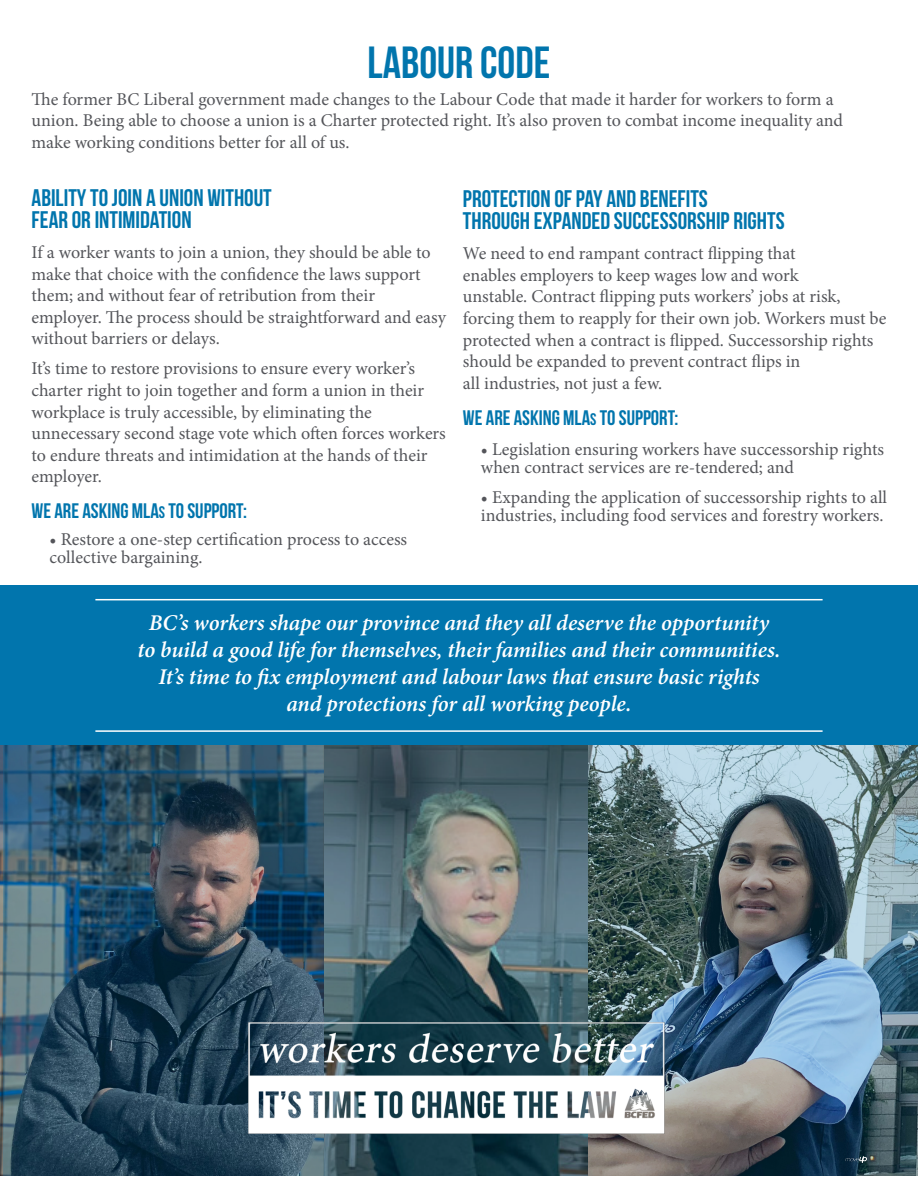
<style>
.page{position:relative;width:918px;height:1188px;background:#fff}
.page>*{position:absolute;margin:0;border:0;box-sizing:border-box;transform-origin:0 0}
.t1{font:45px "Bebas Neue";color:#0175ad}
.t2{font:24px/22.5px "Bebas Neue";color:#0175ad}
.t3{font:italic 600 22.5px/27px "Minion Pro";letter-spacing:-.005em;color:#fff;text-align:center}
.t4{font:21px "Bebas Neue";color:#0175ad}
.t5{font:18px/21.6px "Minion Pro";letter-spacing:-.005em;color:#54555a}
.s1{font-size:16.8px}
</style>
<div class="page">
<div style="left:0;top:585px;width:918px;height:161px;background:#0175ad"></div>
<hr style="left:95px;top:599px;width:728px;height:1px;background:#fff">
<hr style="left:95px;top:730px;width:728px;height:2px;background:#fff">
<img style="left:4px;top:745px;width:914px;height:431px">
<img style="left:235px;top:1008px;width:448px;height:139px">
<img style="left:845px;top:1156px;width:22px;height:7px">
<p class="t1" style="left:368px;top:37px;width:184px">LABOUR CODE</p>
<p class="t5" style="left:32px;top:88px;width:813px">The former BC Liberal government made changes to the Labour Code that made it harder for workers to form a union. Being able to choose a union is a Charter protected right. It’s also proven to combat income inequality and make working conditions better for all of us.</p>
<p class="t2" style="left:32px;top:186px;width:242px">ABILITY TO JOIN A UNION WITHOUT<br>FEAR OR INTIMIDATION</p>
<p class="t5" style="left:32px;top:242px;width:416px">If a worker wants to join a union, they should be able to make that choice with the confidence the laws support them; and without fear of retribution from their employer. The process should be straightforward and easy</p>
<p class="t5" style="left:32px;top:328px;width:190px">without barriers or delays.</p>
<p class="t5" style="left:32px;top:358px;width:394px">It’s time to restore provisions to ensure every worker’s charter right to join together and form a union in their workplace is truly accessible, by eliminating the</p>
<p class="t5" style="left:32px;top:423px;width:416px">unnecessary second stage vote which often forces workers to endure threats and intimidation at the hands of their employer.</p>
<p class="t4" style="left:32px;top:500px;width:217px">WE ARE ASKING MLA<span class="s1">S</span> TO SUPPORT:</p>
<p class="t5" style="left:50px;top:531px;width:359px;line-height:18px">• Restore a one-step certification process to access collective bargaining.</p>
<p class="t2" style="left:463px;top:187px;width:323px">PROTECTION OF PAY AND BENEFITS<br>THROUGH EXPANDED SUCCESSORSHIP RIGHTS</p>
<p class="t5" style="left:463px;top:243px;width:425px">We need to end rampant contract flipping that<br>enables employers to keep wages low and work<br>unstable. Contract flipping puts workers’ jobs at risk, forcing them to reapply for their own job. Workers must be protected when a contract is flipped. Successorship rights should be expanded to prevent contract flips in<br>all industries, not just a few.</p>
<p class="t4" style="left:463px;top:406px;width:217px">WE ARE ASKING MLA<span class="s1">S</span> TO SUPPORT:</p>
<p class="t5" style="left:481px;top:440px;width:405px;line-height:18px">• Legislation ensuring workers have successorship rights when contract services are re-tendered; and</p>
<p class="t5" style="left:481px;top:488px;width:408px;line-height:18px">• Expanding the application of successorship rights to all industries, including food services and forestry workers.</p>
<p class="t3" style="left:137px;top:609px;width:645px">BC’s workers shape our province and they all deserve the opportunity to build a good life for themselves, their families and their communities.<br>It’s time to fix employment and labour laws that ensure basic rights<br>and protections for all working people.</p>
</div>
